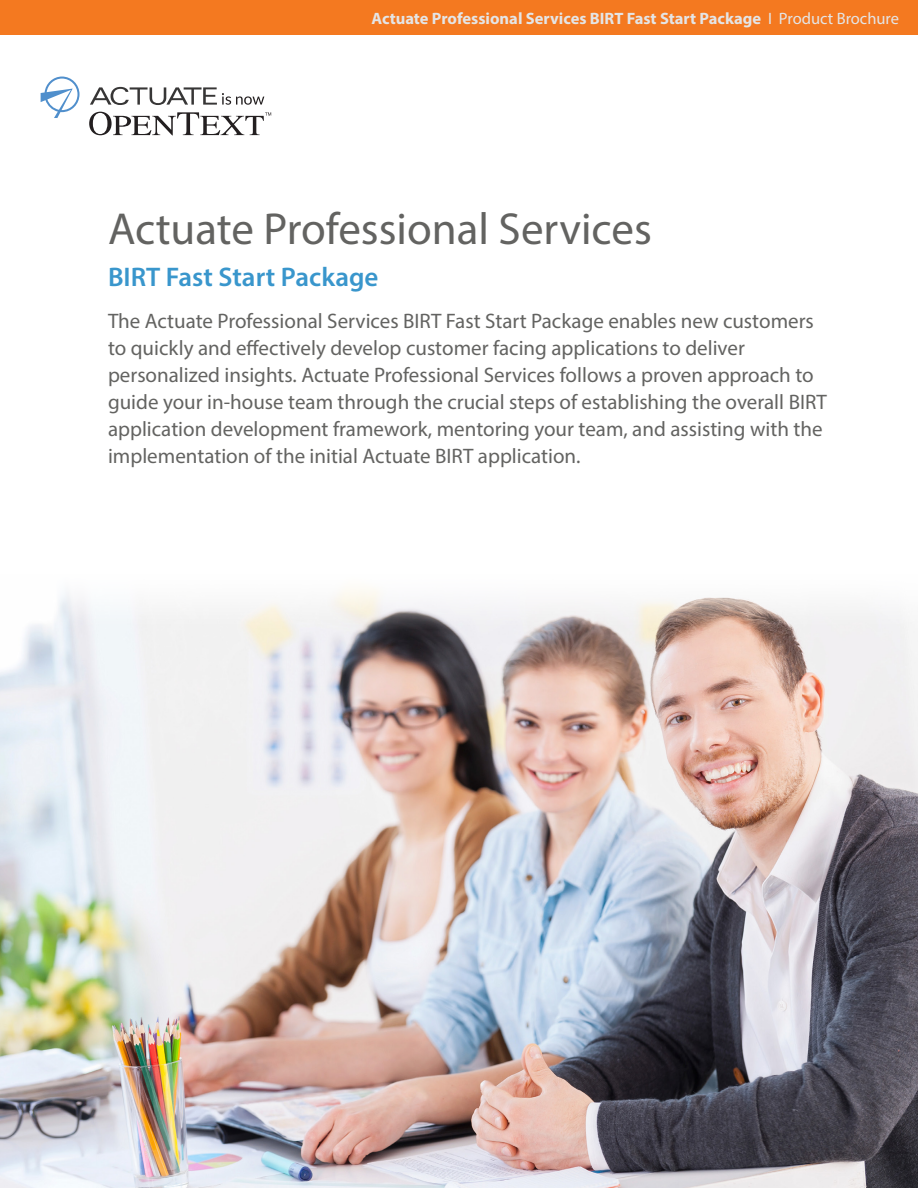
<style>
.page{position:relative;width:918px;height:1188px;background:#fff}
.page>*{position:absolute;margin:0;border:0;box-sizing:border-box;transform-origin:0 0}
.t1{font:45px "Myriad Pro";color:#636361}
.t2{font:600 27px "Myriad Pro";color:#3996cc}
.t3{font:21px/27px "Myriad Pro";color:#636361}
.t4{font:700 16.5px "Myriad Pro";color:#e4e5e6}
.s1{font-weight:400}
</style>
<div class="page">
<div style="left:0;top:0;width:918px;height:35px;background:#f47920"></div>
<svg style="left:41px;top:77px;width:39px;height:41px"></svg>
<svg style="left:89px;top:112px;width:182px;height:23px"></svg>
<svg style="left:90px;top:87px;width:174px;height:18px"></svg>
<img style="left:0;top:589px;width:918px;height:599px">
<p class="t4" style="left:371px;top:8px;width:529px">Actuate Professional Services BIRT Fast Start Package <span class="s1">I Product Brochure</span></p>
<h1 class="t1" style="left:108px;top:201px;width:545px">Actuate Professional Services</h1>
<p class="t2" style="left:108px;top:259px;width:272px">BIRT Fast Start Package</p>
<p class="t3" style="left:108px;top:307px;width:721px">The Actuate Professional Services BIRT Fast Start Package enables new customers to quickly and effectively develop customer facing applications to deliver personalized insights. Actuate Professional Services follows a proven approach to guide your in-house team through the crucial steps of establishing the overall BIRT application development framework, mentoring your team, and assisting with the implementation of the initial Actuate BIRT application.</p>
</div>
